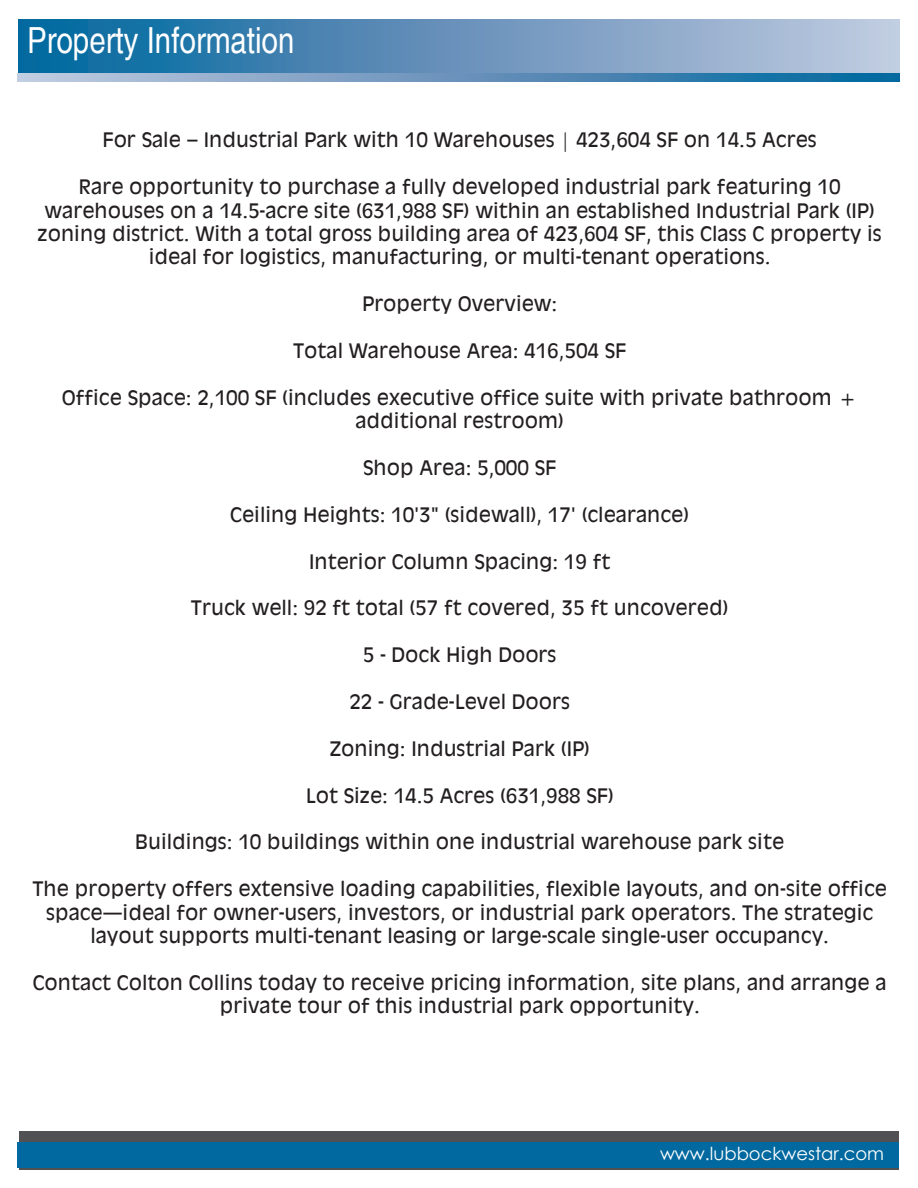
<style>
.page{position:relative;width:918px;height:1188px;background:#fff}
.page>*{position:absolute;margin:0;border:0;box-sizing:border-box;transform-origin:0 0}
.t1{font:condensed 36px "Helvetica";color:#fff}
.t2{font:19.5px/23.4px "Antique Olive";color:#231f20;text-align:center}
.t3{font:18px "Century Gothic";color:#fff}
</style>
<div class="page">
<div style="left:18px;top:20px;width:882px;height:54px;background:linear-gradient(to right,#01629b,#c7c8de)"></div>
<svg style="left:17px;top:73px;width:882px;height:8px;background:#6495bc"></svg>
<div style="left:19px;top:1131px;width:880px;height:39px;background:#515153"></div>
<div style="left:17px;top:1142px;width:882px;height:26px;background:#01699f"></div>
<p class="t1" style="left:27px;top:19px;width:269px">Property Information</p>
<p class="t2" style="left:103px;top:128px;width:716px">For Sale – Industrial Park with 10 Warehouses | 423,604 SF on 14.5 Acres</p>
<p class="t2" style="left:79px;top:175px;width:763px">Rare opportunity to purchase a fully developed industrial park featuring 10</p>
<p class="t2" style="left:45px;top:198px;width:832px">warehouses on a 14.5-acre site (631,988 SF) within an established Industrial Park (IP)</p>
<p class="t2" style="left:38px;top:222px;width:846px">zoning district. With a total gross building area of 423,604 SF, this Class C property is ideal for logistics, manufacturing, or multi-tenant operations.</p>
<p class="t2" style="left:362px;top:292px;width:197px">Property Overview:</p>
<p class="t2" style="left:293px;top:339px;width:335px">Total Warehouse Area: 416,504 SF</p>
<p class="t2" style="left:62px;top:385px;width:797px">Office Space: 2,100 SF (includes executive office suite with private bathroom +</p>
<p class="t2" style="left:355px;top:409px;width:210px">additional restroom)</p>
<p class="t2" style="left:363px;top:456px;width:195px">Shop Area: 5,000 SF</p>
<p class="t2" style="left:230px;top:502px;width:461px">Ceiling Heights: 10'3" (sidewall), 17' (clearance)</p>
<p class="t2" style="left:309px;top:549px;width:303px">Interior Column Spacing: 19 ft</p>
<p class="t2" style="left:191px;top:596px;width:539px">Truck well: 92 ft total (57 ft covered, 35 ft uncovered)</p>
<p class="t2" style="left:363px;top:643px;width:195px">5 - Dock High Doors</p>
<p class="t2" style="left:349px;top:690px;width:222px">22 - Grade-Level Doors</p>
<p class="t2" style="left:329px;top:736px;width:262px">Zoning: Industrial Park (IP)</p>
<p class="t2" style="left:306px;top:783px;width:310px">Lot Size: 14.5 Acres (631,988 SF)</p>
<p class="t2" style="left:135px;top:830px;width:650px">Buildings: 10 buildings within one industrial warehouse park site</p>
<p class="t2" style="left:32px;top:877px;width:856px">The property offers extensive loading capabilities, flexible layouts, and on-site office space—ideal for owner-users, investors, or industrial park operators. The strategic</p>
<p class="t2" style="left:90px;top:924px;width:740px">layout supports multi-tenant leasing or large-scale single-user occupancy.</p>
<p class="t2" style="left:33px;top:970px;width:855px">Contact Colton Collins today to receive pricing information, site plans, and arrange a private tour of this industrial park opportunity.</p>
<p class="t3" style="left:660px;top:1141px;width:226px">www.lubbockwestar.com</p>
</div>
